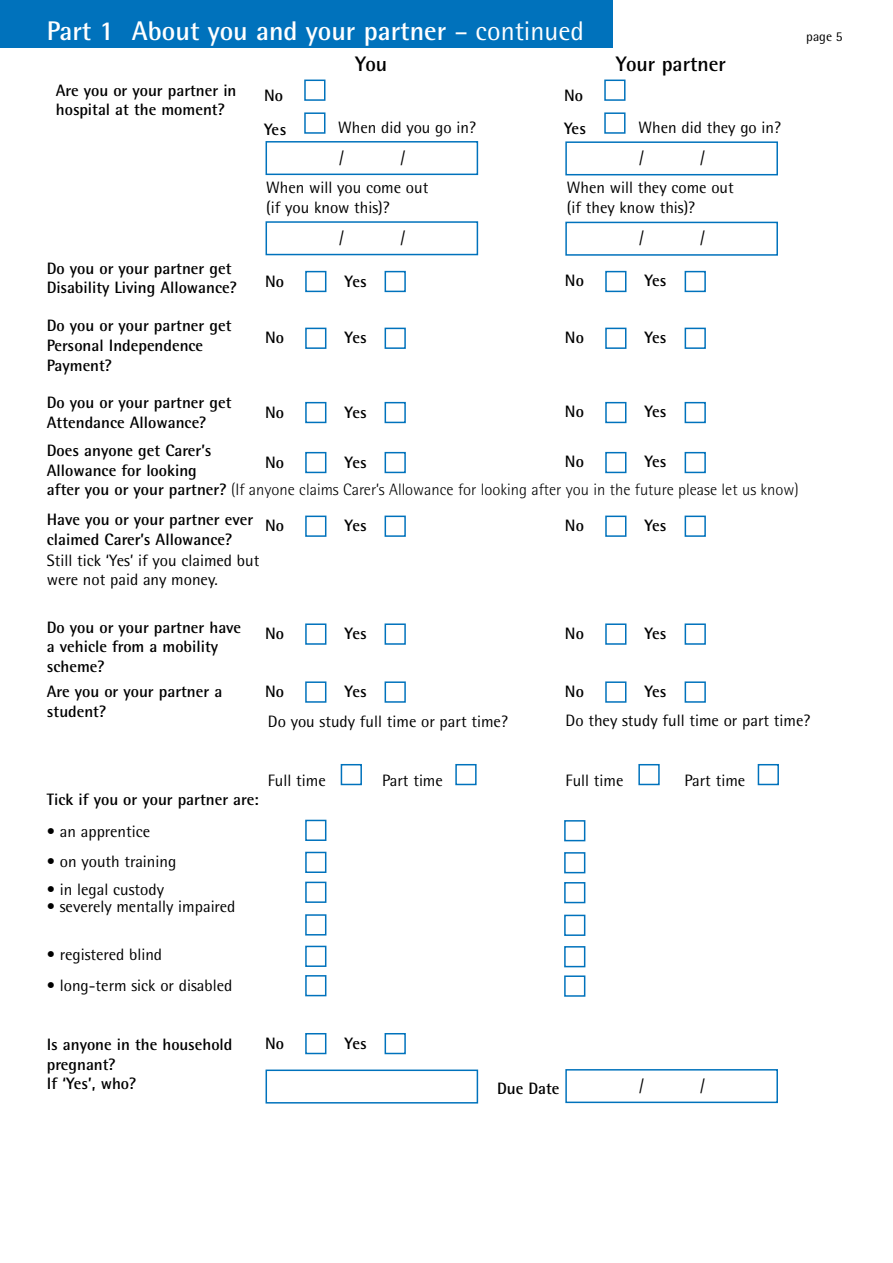
<style>
.page{position:relative;width:893px;height:1263px;background:#fff}
.page>*{position:absolute;margin:0;border:0;box-sizing:border-box;transform-origin:0 0}
.t1{font:700 27px "Rotis Semi Sans";color:#fff}
.t2{font:700 21px "Rotis Semi Sans";color:#000}
.t3{font:700 16.5px/19.5px "Rotis Semi Sans";color:#000}
.t4{font:16.5px/30.5px "Rotis Semi Sans";color:#000}
.t5{font:300 16.5px/19.5px "Rotis Semi Sans";color:#000}
.t6{font:13.5px "Rotis Semi Sans";color:#000}
.s1{font-weight:400}
.s2{font-weight:700}
</style>
<div class="page">
<div style="left:0;top:0;width:613px;height:47px;background:#0072bc"></div>
<div style="left:305px;top:271px;width:21px;height:21px;border:2px solid #0072bc"></div>
<div style="left:605px;top:271px;width:21px;height:21px;border:2px solid #0072bc"></div>
<div style="left:385px;top:271px;width:21px;height:21px;border:2px solid #0072bc"></div>
<div style="left:685px;top:271px;width:21px;height:21px;border:2px solid #0072bc"></div>
<div style="left:305px;top:328px;width:21px;height:21px;border:2px solid #0072bc"></div>
<div style="left:605px;top:328px;width:21px;height:21px;border:2px solid #0072bc"></div>
<div style="left:385px;top:328px;width:21px;height:21px;border:2px solid #0072bc"></div>
<div style="left:685px;top:328px;width:21px;height:21px;border:2px solid #0072bc"></div>
<div style="left:266px;top:141px;width:212px;height:34px;border:2px solid #0072bc"></div>
<div style="left:266px;top:221px;width:212px;height:34px;border:2px solid #0072bc"></div>
<div style="left:565px;top:141px;width:213px;height:34px;border:2px solid #0072bc"></div>
<div style="left:565px;top:222px;width:213px;height:34px;border:2px solid #0072bc"></div>
<div style="left:304px;top:80px;width:21px;height:21px;border:2px solid #0072bc"></div>
<div style="left:304px;top:112px;width:21px;height:22px;border:2px solid #0072bc"></div>
<div style="left:604px;top:80px;width:21px;height:21px;border:2px solid #0072bc"></div>
<div style="left:604px;top:112px;width:21px;height:22px;border:2px solid #0072bc"></div>
<div style="left:305px;top:402px;width:21px;height:21px;border:2px solid #0072bc"></div>
<div style="left:605px;top:402px;width:21px;height:21px;border:2px solid #0072bc"></div>
<div style="left:385px;top:402px;width:21px;height:21px;border:2px solid #0072bc"></div>
<div style="left:685px;top:402px;width:21px;height:21px;border:2px solid #0072bc"></div>
<div style="left:305px;top:452px;width:21px;height:21px;border:2px solid #0072bc"></div>
<div style="left:605px;top:452px;width:21px;height:21px;border:2px solid #0072bc"></div>
<div style="left:385px;top:452px;width:21px;height:21px;border:2px solid #0072bc"></div>
<div style="left:685px;top:452px;width:21px;height:21px;border:2px solid #0072bc"></div>
<div style="left:305px;top:516px;width:21px;height:21px;border:2px solid #0072bc"></div>
<div style="left:605px;top:516px;width:21px;height:21px;border:2px solid #0072bc"></div>
<div style="left:385px;top:516px;width:21px;height:21px;border:2px solid #0072bc"></div>
<div style="left:685px;top:516px;width:21px;height:21px;border:2px solid #0072bc"></div>
<div style="left:266px;top:1069px;width:212px;height:34px;border:2px solid #0072bc"></div>
<div style="left:305px;top:1033px;width:21px;height:21px;border:2px solid #0072bc"></div>
<div style="left:385px;top:1033px;width:21px;height:21px;border:2px solid #0072bc"></div>
<div style="left:565px;top:1069px;width:213px;height:34px;border:2px solid #0072bc"></div>
<div style="left:305px;top:681px;width:21px;height:22px;border:2px solid #0072bc"></div>
<div style="left:385px;top:681px;width:21px;height:22px;border:2px solid #0072bc"></div>
<div style="left:605px;top:681px;width:21px;height:22px;border:2px solid #0072bc"></div>
<div style="left:685px;top:681px;width:21px;height:22px;border:2px solid #0072bc"></div>
<div style="left:341px;top:764px;width:21px;height:21px;border:2px solid #0072bc"></div>
<div style="left:305px;top:820px;width:21px;height:21px;border:2px solid #0072bc"></div>
<div style="left:305px;top:852px;width:21px;height:21px;border:2px solid #0072bc"></div>
<div style="left:305px;top:882px;width:21px;height:21px;border:2px solid #0072bc"></div>
<div style="left:305px;top:914px;width:21px;height:21px;border:2px solid #0072bc"></div>
<div style="left:305px;top:946px;width:21px;height:21px;border:2px solid #0072bc"></div>
<div style="left:305px;top:975px;width:21px;height:21px;border:2px solid #0072bc"></div>
<div style="left:455px;top:764px;width:22px;height:21px;border:2px solid #0072bc"></div>
<div style="left:638px;top:764px;width:22px;height:21px;border:2px solid #0072bc"></div>
<div style="left:758px;top:764px;width:21px;height:21px;border:2px solid #0072bc"></div>
<div style="left:564px;top:820px;width:21px;height:21px;border:2px solid #0072bc"></div>
<div style="left:564px;top:852px;width:21px;height:21px;border:2px solid #0072bc"></div>
<div style="left:564px;top:882px;width:21px;height:21px;border:2px solid #0072bc"></div>
<div style="left:564px;top:915px;width:21px;height:21px;border:2px solid #0072bc"></div>
<div style="left:564px;top:946px;width:21px;height:21px;border:2px solid #0072bc"></div>
<div style="left:564px;top:975px;width:21px;height:22px;border:2px solid #0072bc"></div>
<div style="left:305px;top:623px;width:21px;height:22px;border:2px solid #0072bc"></div>
<div style="left:605px;top:623px;width:21px;height:22px;border:2px solid #0072bc"></div>
<div style="left:385px;top:623px;width:21px;height:22px;border:2px solid #0072bc"></div>
<div style="left:685px;top:623px;width:21px;height:22px;border:2px solid #0072bc"></div>
<h1 class="t1" style="left:47px;top:22px;width:539px">Part 1 About you and your partner <span class="s1">– continued</span></h1>
<p class="t6" style="left:806px;top:32px;width:38px">page 5</p>
<p class="t2" style="left:355px;top:56px;width:33px">You</p>
<p class="t2" style="left:616px;top:56px;width:111px">Your partner</p>
<p class="t3" style="left:56px;top:82px;width:182px">Are you or your partner in hospital at the moment?</p>
<p class="t3" style="left:264px;top:81px;width:24px;line-height:33.5px">No<br>Yes</p>
<p class="t4" style="left:338px;top:114px;width:139px;line-height:29.5px">When did you go in? /</p>
<p class="t4" style="left:266px;top:144px;width:164px;text-indent:134px">/<br>When will you come out</p>
<p class="t4" style="left:339px;top:194px;width:52px;text-indent:-73px">(if you know this)? /</p>
<p class="t4" style="left:400px;top:224px;width:6px">/</p>
<p class="t3" style="left:564px;top:80px;width:24px;line-height:33.5px">No<br>Yes</p>
<p class="t4" style="left:639px;top:114px;width:144px">When did they go in? /</p>
<p class="t4" style="left:567px;top:144px;width:168px;text-indent:133px">/<br>When will they come out</p>
<p class="t4" style="left:639px;top:194px;width:57px;text-indent:-72px">(if they know this)? /</p>
<p class="t4" style="left:700px;top:224px;width:6px">/</p>
<p class="t3" style="left:47px;top:260px;width:186px">Do you or your partner get</p>
<p class="t3" style="left:47px;top:279px;width:192px">Disability Living Allowance?</p>
<p class="t3" style="left:47px;top:318px;width:186px">Do you or your partner get</p>
<p class="t3" style="left:47px;top:337px;width:158px">Personal Independence<br>Payment?</p>
<p class="t3" style="left:345px;top:273px;width:24px">Yes</p>
<p class="t3" style="left:644px;top:272px;width:24px">Yes</p>
<p class="t3" style="left:265px;top:273px;width:20px">No</p>
<p class="t3" style="left:565px;top:272px;width:20px">No</p>
<p class="t3" style="left:265px;top:330px;width:20px">No</p>
<p class="t3" style="left:345px;top:330px;width:24px">Yes</p>
<p class="t3" style="left:565px;top:329px;width:20px">No</p>
<p class="t3" style="left:644px;top:329px;width:24px">Yes</p>
<p class="t3" style="left:47px;top:395px;width:186px">Do you or your partner get</p>
<p class="t3" style="left:265px;top:404px;width:20px">No</p>
<p class="t3" style="left:345px;top:404px;width:24px">Yes</p>
<p class="t3" style="left:565px;top:403px;width:20px">No</p>
<p class="t3" style="left:644px;top:403px;width:24px">Yes</p>
<p class="t3" style="left:265px;top:454px;width:20px">No</p>
<p class="t3" style="left:345px;top:454px;width:24px">Yes</p>
<p class="t3" style="left:565px;top:453px;width:20px">No</p>
<p class="t3" style="left:644px;top:453px;width:24px">Yes</p>
<p class="t3" style="left:47px;top:410px;width:166px;line-height:28.3px">Attendance Allowance?<br>Does anyone get Carer’s</p>
<p class="t5" style="left:47px;top:462px;width:753px"><span class="s2">Allowance for looking<br>after you or your partner?</span> (If anyone claims Carer’s Allowance for looking after you in the future please let us know)</p>
<p class="t3" style="left:47px;top:511px;width:208px">Have you or your partner ever claimed Carer’s Allowance?</p>
<p class="t4" style="left:47px;top:552px;width:214px;line-height:19.5px">Still tick ‘Yes’ if you claimed but were not paid any money.</p>
<p class="t3" style="left:265px;top:517px;width:20px">No</p>
<p class="t3" style="left:345px;top:517px;width:24px">Yes</p>
<p class="t3" style="left:565px;top:517px;width:20px">No</p>
<p class="t3" style="left:644px;top:517px;width:24px">Yes</p>
<p class="t3" style="left:47px;top:619px;width:196px">Do you or your partner have a vehicle from a mobility scheme?</p>
<p class="t3" style="left:47px;top:683px;width:177px">Are you or your partner a student?</p>
<p class="t3" style="left:265px;top:625px;width:20px">No</p>
<p class="t3" style="left:345px;top:625px;width:24px">Yes</p>
<p class="t3" style="left:565px;top:625px;width:20px">No</p>
<p class="t3" style="left:644px;top:625px;width:24px">Yes</p>
<p class="t3" style="left:265px;top:683px;width:20px">No</p>
<p class="t3" style="left:345px;top:683px;width:24px">Yes</p>
<p class="t4" style="left:268px;top:707px;width:241px">Do you study full time or part time?</p>
<p class="t3" style="left:565px;top:683px;width:20px">No</p>
<p class="t3" style="left:644px;top:683px;width:24px">Yes</p>
<p class="t4" style="left:566px;top:707px;width:246px">Do they study full time or part time?</p>
<p class="t3" style="left:47px;top:792px;width:214px">Tick if you or your partner are:</p>
<p class="t4" style="left:47px;top:818px;width:105px">• an apprentice</p>
<p class="t4" style="left:47px;top:848px;width:131px">• on youth training</p>
<p class="t4" style="left:47px;top:876px;width:119px">• in legal custody</p>
<p class="t4" style="left:47px;top:893px;width:190px">• severely mentally impaired</p>
<p class="t4" style="left:47px;top:941px;width:117px">• registered blind</p>
<p class="t4" style="left:47px;top:972px;width:187px">• long-term sick or disabled</p>
<p class="t4" style="left:268px;top:767px;width:59px">Full time</p>
<p class="t3" style="left:47px;top:1036px;width:187px">Is anyone in the household pregnant?<br>If ‘Yes’, who?</p>
<p class="t3" style="left:265px;top:1035px;width:20px">No</p>
<p class="t3" style="left:345px;top:1035px;width:24px">Yes</p>
<p class="t4" style="left:382px;top:767px;width:62px">Part time</p>
<p class="t4" style="left:566px;top:767px;width:59px">Full time</p>
<p class="t4" style="left:684px;top:767px;width:62px">Part time</p>
<p class="t3" style="left:497px;top:1080px;width:64px">Due Date</p>
<p class="t4" style="left:639px;top:1071px;width:6px">/</p>
<p class="t4" style="left:700px;top:1071px;width:6px">/</p>
</div>
